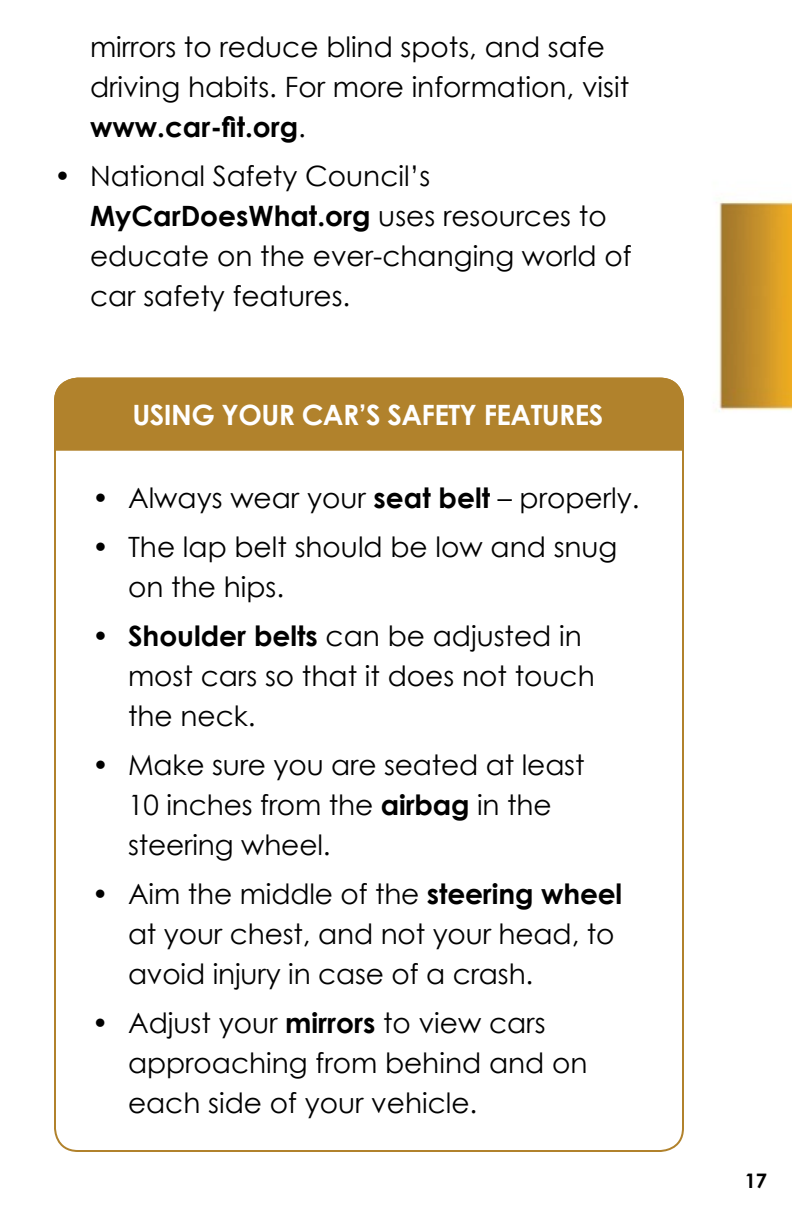
<style>
.page{position:relative;width:792px;height:1224px;background:#fff}
.page>*{position:absolute;margin:0;border:0;box-sizing:border-box;transform-origin:0 0}
.t1{font:28px/40px "Century Gothic";color:#000}
.t2{font:700 28px "Century Gothic";letter-spacing:-.02em;color:#fff}
.t3{font:700 20px "Century Gothic";color:#000}
.s1{font-weight:700}
</style>
<div class="page">
<img style="left:54px;top:200px;width:738px;height:952px">
<div style="left:55px;top:379px;width:628px;height:772px;background:#fff;border-radius:23px"></div>
<div style="left:54px;top:378px;width:630px;height:73px;background:#b1822c"></div>
<p class="t1" style="left:90px;top:26px;width:541px">mirrors to reduce blind spots, and safe driving habits. For more information, visit <span class="s1">www.car-fit.org</span>.</p>
<p class="t1" style="left:90px;top:156px;width:543px;text-indent:-36px">• National Safety Council’s<br><span class="s1">MyCarDoesWhat.org</span> uses resources to educate on the ever-changing world of car safety features.</p>
<p class="t2" style="left:133px;top:397px;width:472px">USING YOUR CAR’S SAFETY FEATURES</p>
<p class="t1" style="left:92px;top:477px;width:549px">• Always wear your <span class="s1">seat belt</span> – properly.</p>
<p class="t1" style="left:128px;top:526px;width:491px;text-indent:-36px">• The lap belt should be low and snug on the hips.</p>
<p class="t1" style="left:128px;top:615px;width:468px;text-indent:-36px">• <span class="s1">Shoulder belts</span> can be adjusted in most cars so that it does not touch the neck.</p>
<p class="t1" style="left:128px;top:744px;width:458px;text-indent:-36px">• Make sure you are seated at least<br>10 inches from the <span class="s1">airbag</span> in the steering wheel.</p>
<p class="t1" style="left:128px;top:873px;width:496px;text-indent:-36px">• Aim the middle of the <span class="s1">steering wheel </span>at your chest, and not your head, to avoid injury in case of a crash.</p>
<p class="t1" style="left:128px;top:1002px;width:461px;text-indent:-36px">• Adjust your <span class="s1">mirrors</span> to view cars approaching from behind and on each side of your vehicle.</p>
<p class="t3" style="left:745px;top:1168px;width:24px">17</p>
</div>
